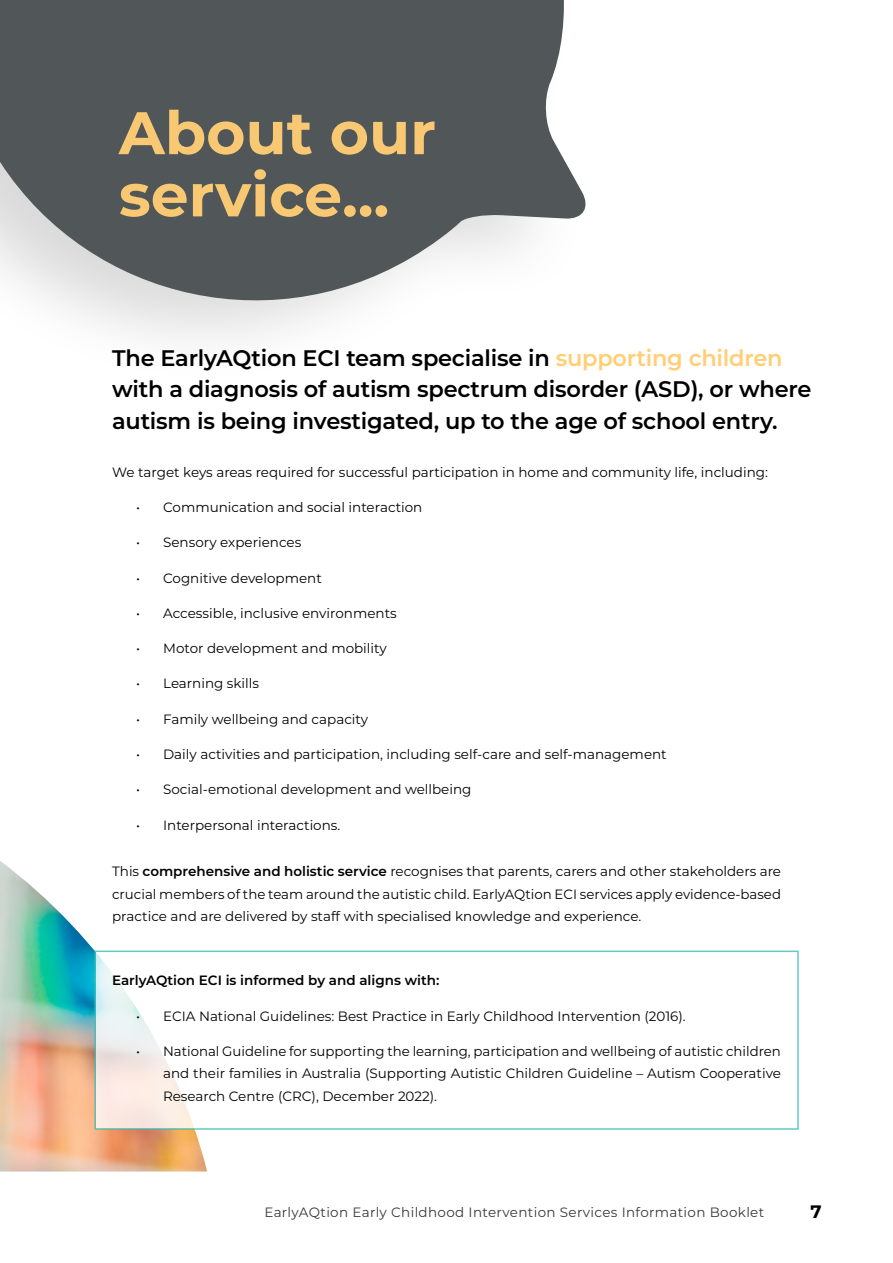
<style>
.page{position:relative;width:893px;height:1263px;background:#fff}
.page>*{position:absolute;margin:0;border:0;box-sizing:border-box;transform-origin:0 0}
.t1{font:700 60px/62.2px "Montserrat";color:#f8c873}
.t2{font:600 22.5px/31.5px "Montserrat";letter-spacing:-.01em;color:#000}
.t3{font:700 18px "Montserrat";color:#000}
.t4{font:13.5px/22.5px "Montserrat";color:#000;text-align:justify}
.t5{font:13.5px "Montserrat";letter-spacing:.025em;color:#383839}
.t6{font:600 13.5px "Montserrat";color:#000}
.s1{color:#ffce75}
.s2{font-weight:600}
</style>
<div class="page">
<img style="left:0;top:861px;width:207px;height:310px">
<div style="left:94px;top:950px;width:705px;height:180px;background:#fff;border:2px solid #3abeb6"></div>
<svg style="left:0;top:0;width:586px;height:340px;fill:#515658"></svg>
<h1 class="t1" style="left:119px;top:99px;width:319px">About our service...</h1>
<h2 class="t2" style="left:112px;top:341px;width:701px">The EarlyAQtion ECI team specialise in <span class="s1">supporting children </span>with a diagnosis of autism spectrum disorder (ASD), or where autism is being investigated, up to the age of school entry.</h2>
<p class="t4" style="left:112px;top:460px;width:657px">We target keys areas required for successful participation in home and community life, including:</p>
<p class="t4" style="left:136px;top:496px;width:288px">• Communication and social interaction</p>
<p class="t4" style="left:136px;top:531px;width:167px">• Sensory experiences</p>
<p class="t4" style="left:136px;top:566px;width:187px">• Cognitive development</p>
<p class="t4" style="left:136px;top:601px;width:262px">• Accessible, inclusive environments</p>
<p class="t4" style="left:136px;top:637px;width:252px">• Motor development and mobility</p>
<p class="t4" style="left:136px;top:672px;width:124px">• Learning skills</p>
<p class="t4" style="left:136px;top:707px;width:234px">• Family wellbeing and capacity</p>
<p class="t4" style="left:136px;top:742px;width:532px">• Daily activities and participation, including self-care and self-management</p>
<p class="t4" style="left:136px;top:778px;width:337px">• Social-emotional development and wellbeing</p>
<p class="t4" style="left:136px;top:813px;width:206px">• Interpersonal interactions.</p>
<p class="t4" style="left:112px;top:860px;width:670px">This <span class="s2">comprehensive and holistic service</span> recognises that parents, carers and other stakeholders are crucial members of the team around the autistic child. EarlyAQtion ECI services apply evidence-based practice and are delivered by staff with specialised knowledge and experience.</p>
<p class="t6" style="left:112px;top:971px;width:329px">EarlyAQtion ECI is informed by and aligns with:</p>
<p class="t4" style="left:136px;top:1004px;width:551px">• ECIA National Guidelines: Best Practice in Early Childhood Intervention (2016).</p>
<p class="t4" style="left:163px;top:1039px;width:619px;text-indent:-27px">• National Guideline for supporting the learning, participation and wellbeing of autistic children and their families in Australia (Supporting Autistic Children Guideline – Autism Cooperative Research Centre (CRC), December 2022).</p>
<p class="t5" style="left:264px;top:1203px;width:501px">EarlyAQtion Early Childhood Intervention Services Information Booklet</p>
<h3 class="t3" style="left:811px;top:1199px;width:13px">7</h3>
</div>
